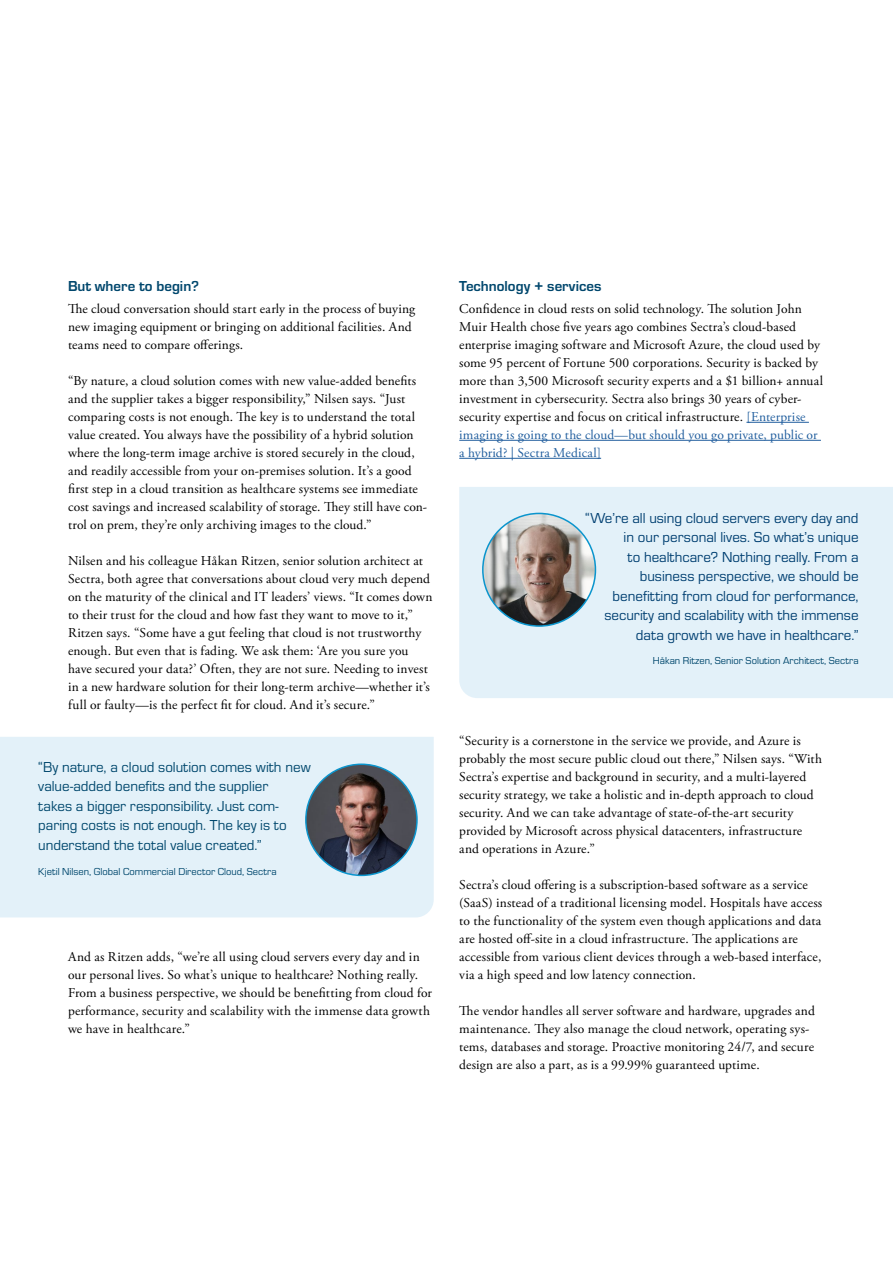
<style>
.page{position:relative;width:893px;height:1263px;background:#fff}
.page>*{position:absolute;margin:0;border:0;box-sizing:border-box;transform-origin:0 0}
.t1{font:15px/19.5px "Eurostile";color:#003f71;text-align:right}
.t2{font:15px/19.5px "Eurostile";color:#00476d}
.t3{font:700 15px "Eurostile";color:#00476d}
.t4{font:13.5px/18px "Adobe Garamond Pro";letter-spacing:.01em;color:#000}
.t5{font:10.5px "Eurostile";color:#00476d}
.s1{color:#215e9e}
</style>
<div class="page">
<hr style="left:746px;top:422px;width:63px;height:1px;background:#215e9e">
<hr style="left:459px;top:440px;width:362px;height:1px;background:#215e9e">
<hr style="left:459px;top:458px;width:142px;height:1px;background:#215e9e">
<div style="left:459px;top:487px;width:434px;height:211px;background:#e3f1f9"></div>
<img style="left:483px;top:513px;width:112px;height:113px;border-radius:56px">
<div style="left:482px;top:513px;width:114px;height:114px;border:2px solid #0b95cd;border-radius:50%"></div>
<div style="left:0;top:737px;width:434px;height:180px;background:#e3f1f9"></div>
<img style="left:306px;top:764px;width:111px;height:111px;border-radius:56px">
<p class="t3" style="left:68px;top:275px;width:133px">But where to begin?</p>
<p class="t4" style="left:68px;top:300px;width:349px">The cloud conversation should start early in the process of buying new imaging equipment or bringing on additional facilities. And teams need to compare offerings.</p>
<p class="t4" style="left:68px;top:372px;width:361px">“By nature, a cloud solution comes with new value-added benefits and the supplier takes a bigger responsibility,” Nilsen says. “Just comparing costs is not enough. The key is to understand the total value created. You always have the possibility of a hybrid solution where the long-term image archive is stored securely in the cloud, and readily accessible from your on-premises solution. It’s a good first step in a cloud transition as healthcare systems see immediate cost savings and increased scalability of storage. They still have con&shy;trol on prem, they’re only archiving images to the cloud.”</p>
<p class="t4" style="left:68px;top:552px;width:366px">Nilsen and his colleague Håkan Ritzen, senior solution architect at Sectra, both agree that conversations about cloud very much depend on the maturity of the clinical and IT leaders’ views. “It comes down to their trust for the cloud and how fast they want to move to it,” Ritzen says. “Some have a gut feeling that cloud is not trustworthy enough. But even that is fading. We ask them: ‘Are you sure you have secured your data?’ Often, they are not sure. Needing to invest in a new hardware solution for their long-term archive—whether it’s full or faulty—is the perfect fit for cloud. And it’s secure.”</p>
<p class="t2" style="left:38px;top:756px;width:274px">“By nature, a cloud solution comes with new value-added benefits and the supplier<br>takes a bigger responsibility. Just com&shy;paring costs is not enough. The key is to understand the total value created.”</p>
<p class="t5" style="left:38px;top:864px;width:240px">Kjetil Nilsen, Global Commercial Director Cloud, Sectra</p>
<p class="t4" style="left:68px;top:948px;width:366px">And as Ritzen adds, “we’re all using cloud servers every day and in our personal lives. So what’s unique to healthcare? Nothing really.<br>From a business perspective, we should be benefitting from cloud for performance, security and scalability with the immense data growth we have in healthcare.”</p>
<p class="t3" style="left:459px;top:275px;width:144px">Technology + services</p>
<p class="t4" style="left:459px;top:300px;width:365px">Confidence in cloud rests on solid technology. The solution John Muir Health chose five years ago combines Sectra’s cloud-based enterprise imaging software and Microsoft Azure, the cloud used by some 95 percent of Fortune 500 corporations. Security is backed by more than 3,500 Microsoft security experts and a $1 billion+ annual investment in cybersecurity. Sectra also brings 30 years of cyber&shy;security expertise and focus on critical infrastructure. <span class="s1">[Enterprise imaging is going to the cloud—but should you go private, public or a hybrid? | Sectra Medical]</span></p>
<p class="t1" style="left:585px;top:507px;width:275px">“We’re all using cloud servers every day and in our personal lives. So what’s unique<br>to healthcare? Nothing really. From a business perspective, we should be benefitting from cloud for performance, security and scalability with the immense data growth we have in healthcare.”</p>
<p class="t5" style="left:653px;top:653px;width:207px">Håkan Ritzen, Senior Solution Architect, Sectra</p>
<p class="t4" style="left:459px;top:732px;width:364px">“Security is a cornerstone in the service we provide, and Azure is probably the most secure public cloud out there,” Nilsen says. “With Sectra’s expertise and background in security, and a multi-layered security strategy, we take a holistic and in-depth approach to cloud security. And we can take advantage of state-of-the-art security provided by Microsoft across physical datacenters, infrastructure and operations in Azure.”</p>
<p class="t4" style="left:459px;top:876px;width:365px">Sectra’s cloud offering is a subscription-based software as a service (SaaS) instead of a traditional licensing model. Hospitals have access to the functionality of the system even though applications and data are hosted off-site in a cloud infrastructure. The applications are accessible from various client devices through a web-based interface, via a high speed and low latency connection.</p>
<p class="t4" style="left:459px;top:1002px;width:357px">The vendor handles all server software and hardware, upgrades and maintenance. They also manage the cloud network, operating sys&shy;tems, databases and storage. Proactive monitoring 24/7, and secure design are also a part, as is a 99.99% guaranteed uptime.</p>
</div>
